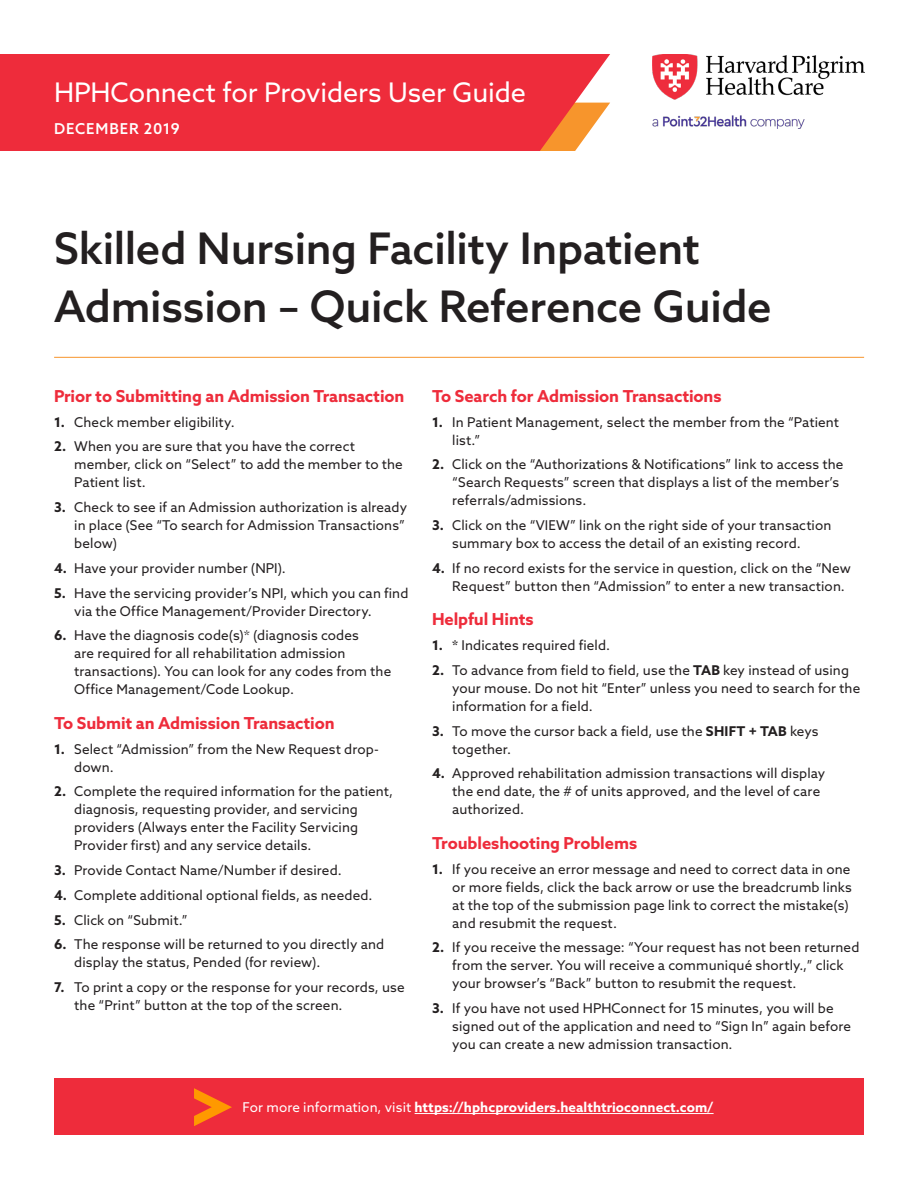
<style>
.page{position:relative;width:918px;height:1188px;background:#fff}
.page>*{position:absolute;margin:0;border:0;box-sizing:border-box;transform-origin:0 0}
.t1{font:500 43.5px/58.5px "Azo Sans";letter-spacing:-.01em;color:#231f20}
.t2{font:27px "Azo Sans";letter-spacing:-.005em;color:#fff}
.subhead{font:700 16.5px "Azo Sans";letter-spacing:-.005em;color:#ee2c3b}
.t3{font:500 15px "Azo Sans";letter-spacing:.06em;color:#fff}
.number{font:13.5px/18px "Azo Sans";letter-spacing:.01em;color:#231f20}
.t4{font:700 13.5px "Azo Sans";color:#fff}
.s1{font-weight:700}
.s2{font-weight:400}
</style>
<div class="page">
<div style="left:0;top:54px;width:610px;height:97px;background:#ee2c3b"></div>
<img style="left:653px;top:54px;width:211px;height:74px">
<div style="left:54px;top:1078px;width:810px;height:57px;background:#ee2c3b"></div>
<hr style="left:415px;top:1113px;width:299px;height:1px;background:#fff">
<svg style="left:194px;top:1088px;width:38px;height:38px"></svg>
<hr style="left:54px;top:357px;width:810px;height:1px;background:#f7952c">
<h2 class="t2" style="left:54px;top:74px;width:473px">HPHConnect for Providers User Guide</h2>
<p class="t3" style="left:54px;top:119px;width:127px">DECEMBER 2019</p>
<p class="t1" style="left:54px;top:218px;width:719px">Skilled Nursing Facility Inpatient<br>Admission – Quick Reference Guide</p>
<p class="subhead" style="left:54px;top:385px;width:352px">Prior to Submitting an Admission Transaction</p>
<p class="number" style="left:54px;top:413px;width:182px"><span class="s1">1.</span> Check member eligibility.</p>
<p class="number" style="left:74px;top:437px;width:330px;text-indent:-20px"><span class="s1">2.</span> When you are sure that you have the correct member, click on “Select” to add the member to the<br>Patient list.</p>
<p class="number" style="left:74px;top:498px;width:334px;text-indent:-20px"><span class="s1">3.</span> Check to see if an Admission authorization is already in place (See “To search for Admission Transactions” below)</p>
<p class="number" style="left:54px;top:559px;width:233px"><span class="s1">4.</span> Have your provider number (NPI).</p>
<p class="number" style="left:74px;top:584px;width:336px;text-indent:-20px"><span class="s1">5.</span> Have the servicing provider’s NPI, which you can find via the Office Management/Provider Directory.</p>
<p class="number" style="left:74px;top:626px;width:319px;text-indent:-20px"><span class="s1">6.</span> Have the diagnosis code(s)* (diagnosis codes<br>are required for all rehabilitation admission transactions). You can look for any codes from the Office Management/Code Lookup.</p>
<p class="subhead" style="left:54px;top:712px;width:282px">To Submit an Admission Transaction</p>
<p class="number" style="left:74px;top:740px;width:306px;text-indent:-20px"><span class="s1">1.</span> Select “Admission” from the New Request drop&shy;down.</p>
<p class="number" style="left:74px;top:782px;width:320px;text-indent:-20px"><span class="s1">2.</span> Complete the required information for the patient, diagnosis, requesting provider, and servicing providers (Always enter the Facility Servicing Provider first) and any service details.</p>
<p class="number" style="left:54px;top:861px;width:289px"><span class="s1">3.</span> Provide Contact Name/Number if desired.</p>
<p class="number" style="left:54px;top:886px;width:320px"><span class="s1">4.</span> Complete additional optional fields, as needed.</p>
<p class="number" style="left:54px;top:911px;width:135px"><span class="s1">5.</span> Click on “Submit.”</p>
<p class="number" style="left:74px;top:935px;width:312px;text-indent:-20px"><span class="s1">6.</span> The response will be returned to you directly and display the status, Pended (for review).</p>
<p class="number" style="left:74px;top:978px;width:332px;text-indent:-20px"><span class="s1">7.</span> To print a copy or the response for your records, use the “Print” button at the top of the screen.</p>
<p class="subhead" style="left:432px;top:385px;width:291px">To Search for Admission Transactions</p>
<p class="number" style="left:452px;top:413px;width:388px;text-indent:-20px"><span class="s1">1.</span> In Patient Management, select the member from the “Patient list.”</p>
<p class="number" style="left:452px;top:455px;width:393px;text-indent:-20px"><span class="s1">2.</span> Click on the “Authorizations &amp; Notifications” link to access the “Search Requests” screen that displays a list of the member’s referrals/admissions.</p>
<p class="number" style="left:452px;top:516px;width:381px;text-indent:-20px"><span class="s1">3.</span> Click on the “VIEW” link on the right side of your transaction summary box to access the detail of an existing record.</p>
<p class="number" style="left:452px;top:559px;width:400px;text-indent:-20px"><span class="s1">4.</span> If no record exists for the service in question, click on the “New<br>Request” button then “Admission” to enter a new transaction.</p>
<p class="subhead" style="left:432px;top:609px;width:103px">Helpful Hints</p>
<p class="number" style="left:432px;top:636px;width:180px"><span class="s1">1. *</span> Indicates required field.</p>
<p class="number" style="left:452px;top:661px;width:410px;text-indent:-20px"><span class="s1">2.</span> To advance from field to field, use the <span class="s1">TAB</span> key instead of using your mouse. Do not hit “Enter” unless you need to search for the information for a field.</p>
<p class="number" style="left:452px;top:722px;width:368px;text-indent:-20px"><span class="s1">3.</span> To move the cursor back a field, use the <span class="s1">SHIFT + TAB</span> keys together.</p>
<p class="number" style="left:452px;top:764px;width:375px;text-indent:-20px"><span class="s1">4.</span> Approved rehabilitation admission transactions will display the end date, the # of units approved, and the level of care authorized.</p>
<p class="subhead" style="left:432px;top:832px;width:207px">Troubleshooting Problems</p>
<p class="number" style="left:452px;top:860px;width:401px;text-indent:-20px"><span class="s1">1.</span> If you receive an error message and need to correct data in one or more fields, click the back arrow or use the breadcrumb links at the top of the submission page link to correct the mistake(s) and resubmit the request.</p>
<p class="number" style="left:452px;top:938px;width:409px;text-indent:-20px"><span class="s1">2.</span> If you receive the message: “Your request has not been returned from the server. You will receive a communiqué shortly.,” click your browser’s “Back” button to resubmit the request.</p>
<p class="number" style="left:452px;top:999px;width:400px;text-indent:-20px"><span class="s1">3.</span> If you have not used HPHConnect for 15 minutes, you will be signed out of the application and need to “Sign In” again before you can create a new admission transaction.</p>
<p class="t4" style="left:243px;top:1098px;width:473px"><span class="s2">For more information, visit</span> https://hphcproviders.healthtrioconnect.com/</p>
</div>
